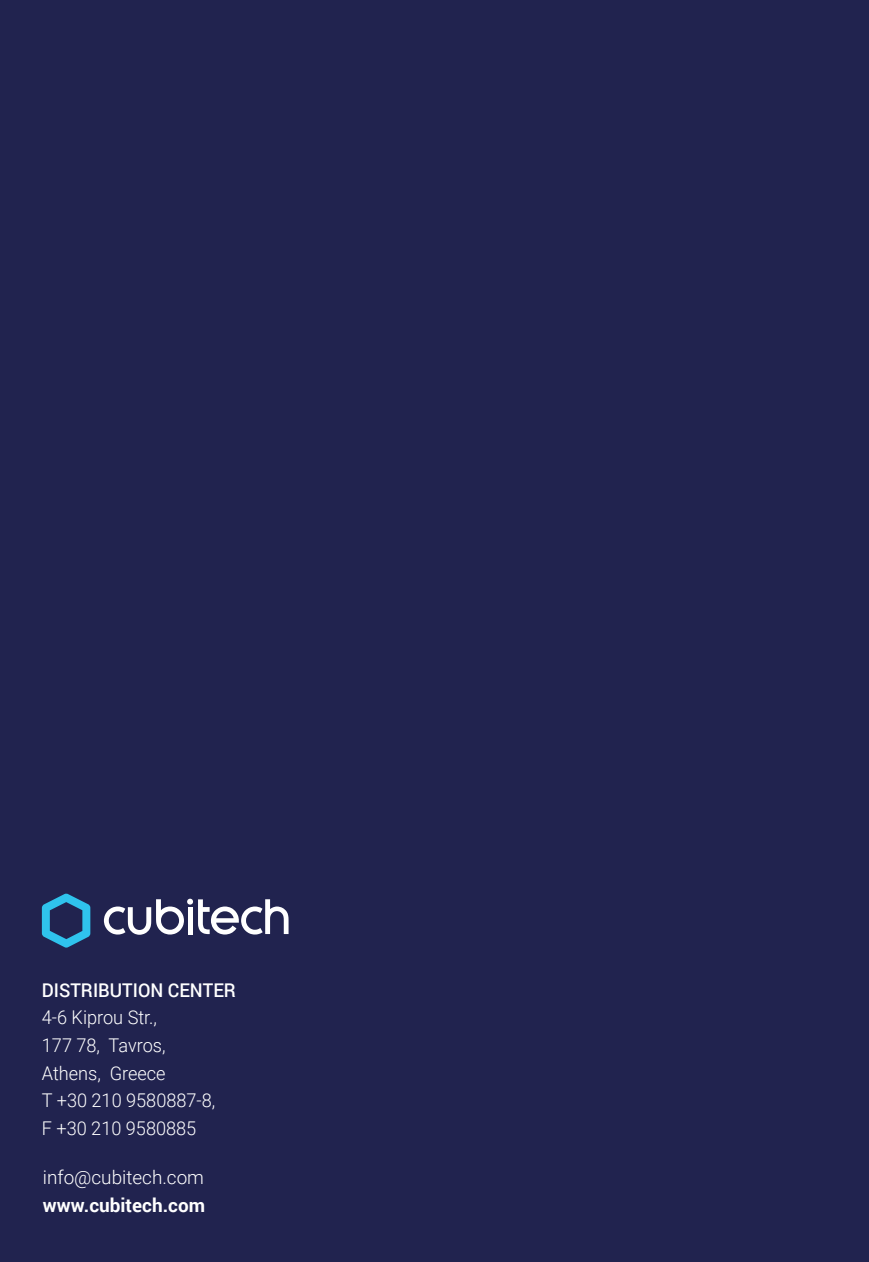
<style>
.page{position:relative;width:869px;height:1262px;background:#21234f}
.page>*{position:absolute;margin:0;border:0;box-sizing:border-box;transform-origin:0 0}
.t1{font:300 18.9px/27.6px "Roboto";color:#fff;scale:.96 1}
.t2{font:500 18.9px "Roboto";color:#fff;scale:.96 1}
.t3{font:300 18.9px "Roboto";color:#fff}
.t4{font:700 18.9px "Roboto";color:#fff}
</style>
<div class="page">
<svg style="left:104px;top:898px;width:184px;height:36px"></svg>
<svg style="left:42px;top:893px;width:48px;height:54px;background:#266792"></svg>
<p class="t2" style="left:42px;top:976px;width:204px">DISTRIBUTION CENTER</p>
<p class="t1" style="left:42px;top:1003px;width:182px">4-6 Kiprou Str.,<br>177 78, Tavros,<br>Athens, Greece<br>T +30 210 9580887-8,<br>F +30 210 9580885</p>
<p class="t3" style="left:43px;top:1164px;width:163px">info@cubitech.com</p>
<p class="t4" style="left:43px;top:1192px;width:164px">www.cubitech.com</p>
</div>
